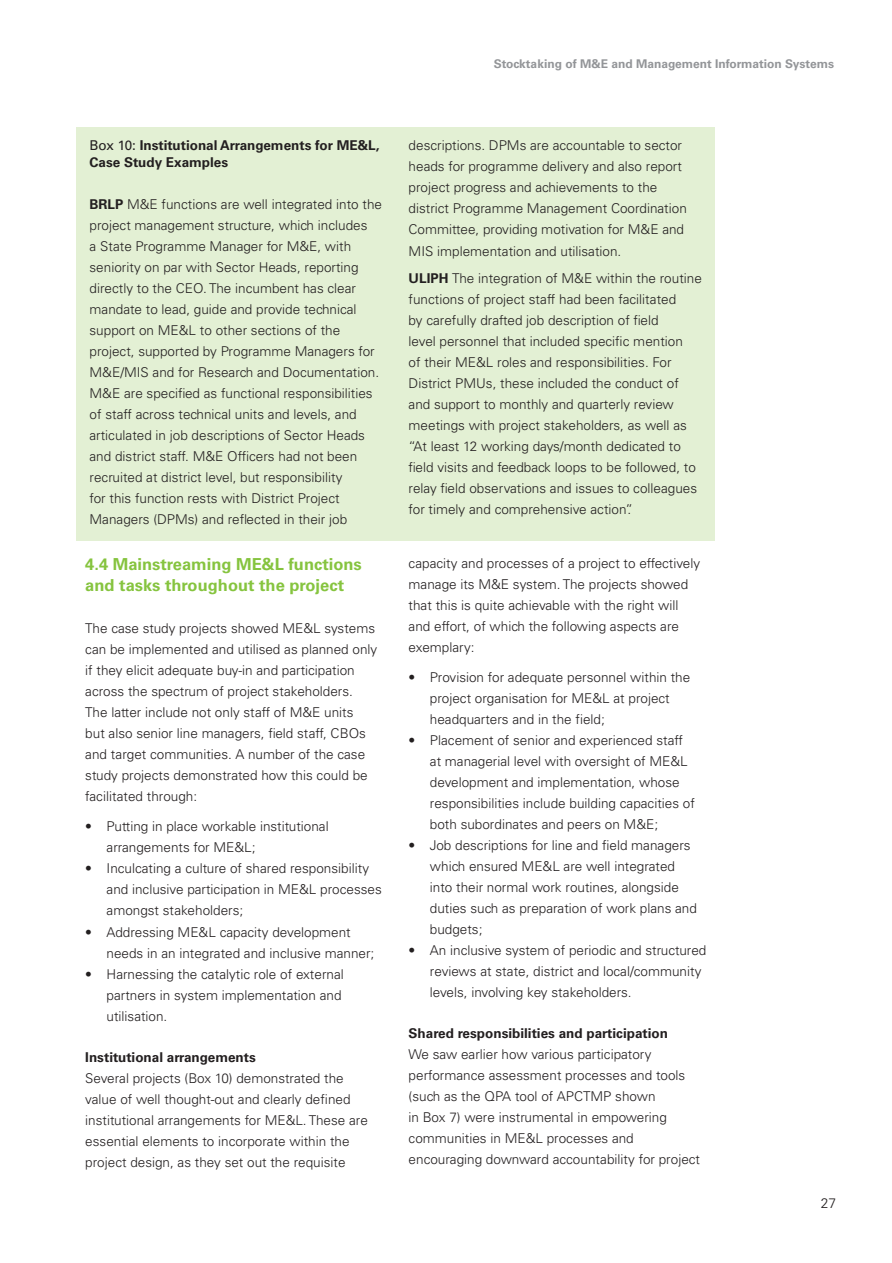
<style>
.page{position:relative;width:892px;height:1263px;background:#fff}
.page>*{position:absolute;margin:0;border:0;box-sizing:border-box;transform-origin:0 0}
.t1{font:700 16.5px/21px "Univers LT Std";color:#86c43f}
.t2{font:300 13.8px "Univers LT Std";color:#231f20}
.t3{font:300 13.5px/21px "Univers LT Std";color:#231f20}
.t4{font:700 13.5px/16.5px "Univers LT Std";color:#231f20}
.t5{font:700 12px "Univers LT Std";color:#939598}
.s1{font-weight:400}
.s2{font-weight:700}
</style>
<div class="page">
<div style="left:77px;top:128px;width:638px;height:413px;background:#e3f0d4"></div>
<p class="t5" style="left:493px;top:57px;width:342px">Stocktaking of M&amp;E and Management Information Systems</p>
<p class="t4" style="left:90px;top:137px;width:291px"><span class="s1">Box 10:</span> Institutional Arrangements for ME&amp;L,<br>Case Study Examples</p>
<p class="t3" style="left:90px;top:194px;width:294px"><span class="s2">BRLP</span> M&amp;E functions are well integrated into the project management structure, which includes<br>a State Programme Manager for M&amp;E, with seniority on par with Sector Heads, reporting directly to the CEO. The incumbent has clear mandate to lead, guide and provide technical support on ME&amp;L to other sections of the project, supported by Programme Managers for M&amp;E/MIS and for Research and Documentation.<br>M&amp;E are specified as functional responsibilities of staff across technical units and levels, and articulated in job descriptions of Sector Heads and district staff. M&amp;E Officers had not been recruited at district level, but responsibility<br>for this function rests with District Project Managers (DPMs) and reflected in their job</p>
<p class="t1" style="left:85px;top:554px;width:278px">4.4 Mainstreaming ME&amp;L functions and tasks throughout the project</p>
<p class="t3" style="left:85px;top:618px;width:293px">The case study projects showed ME&amp;L systems can be implemented and utilised as planned only if they elicit adequate buy-in and participation across the spectrum of project stakeholders.<br>The latter include not only staff of M&amp;E units<br>but also senior line managers, field staff, CBOs and target communities. A number of the case study projects demonstrated how this could be facilitated through:</p>
<p class="t3" style="left:107px;top:816px;width:223px;text-indent:-21px">• Putting in place workable institutional arrangements for ME&amp;L;</p>
<p class="t3" style="left:107px;top:858px;width:277px;text-indent:-21px">• Inculcating a culture of shared responsibility and inclusive participation in ME&amp;L processes amongst stakeholders;</p>
<p class="t3" style="left:107px;top:921px;width:269px;text-indent:-21px">• Addressing ME&amp;L capacity development needs in an integrated and inclusive manner;</p>
<p class="t3" style="left:107px;top:963px;width:239px;text-indent:-21px">• Harnessing the catalytic role of external partners in system implementation and utilisation.</p>
<p class="t4" style="left:85px;top:1048px;width:172px">Institutional arrangements</p>
<p class="t3" style="left:85px;top:1067px;width:284px">Several projects (Box 10) demonstrated the value of well thought-out and clearly defined institutional arrangements for ME&amp;L. These are essential elements to incorporate within the project design, as they set out the requisite</p>
<p class="t3" style="left:408px;top:135px;width:280px">descriptions. DPMs are accountable to sector heads for programme delivery and also report project progress and achievements to the district Programme Management Coordination Committee, providing motivation for M&amp;E and MIS implementation and utilisation.</p>
<p class="t3" style="left:408px;top:267px;width:295px"><span class="s2">ULIPH</span> The integration of M&amp;E within the routine functions of project staff had been facilitated<br>by carefully drafted job description of field<br>level personnel that included specific mention<br>of their ME&amp;L roles and responsibilities. For District PMUs, these included the conduct of and support to monthly and quarterly review meetings with project stakeholders, as well as “At least 12 working days/month dedicated to field visits and feedback loops to be followed, to relay field observations and issues to colleagues for timely and comprehensive action”.</p>
<p class="t3" style="left:408px;top:553px;width:293px">capacity and processes of a project to effectively manage its M&amp;E system. The projects showed that this is quite achievable with the right will and effort, of which the following aspects are exemplary:</p>
<p class="t3" style="left:430px;top:667px;width:262px;text-indent:-21px">• Provision for adequate personnel within the project organisation for ME&amp;L at project headquarters and in the field;</p>
<p class="t3" style="left:430px;top:730px;width:266px;text-indent:-21px">• Placement of senior and experienced staff at managerial level with oversight of ME&amp;L development and implementation, whose responsibilities include building capacities of both subordinates and peers on M&amp;E;</p>
<p class="t3" style="left:430px;top:835px;width:268px;text-indent:-21px">• Job descriptions for line and field managers which ensured ME&amp;L are well integrated into their normal work routines, alongside duties such as preparation of work plans and budgets;</p>
<p class="t3" style="left:430px;top:940px;width:278px;text-indent:-21px">• An inclusive system of periodic and structured reviews at state, district and local/community levels, involving key stakeholders.</p>
<p class="t4" style="left:408px;top:1025px;width:261px">Shared responsibilities and participation</p>
<p class="t3" style="left:408px;top:1044px;width:293px">We saw earlier how various participatory performance assessment processes and tools (such as the QPA tool of APCTMP shown<br>in Box 7) were instrumental in empowering communities in ME&amp;L processes and encouraging downward accountability for project</p>
<p class="t2" style="left:820px;top:1194px;width:17px">27</p>
</div>
